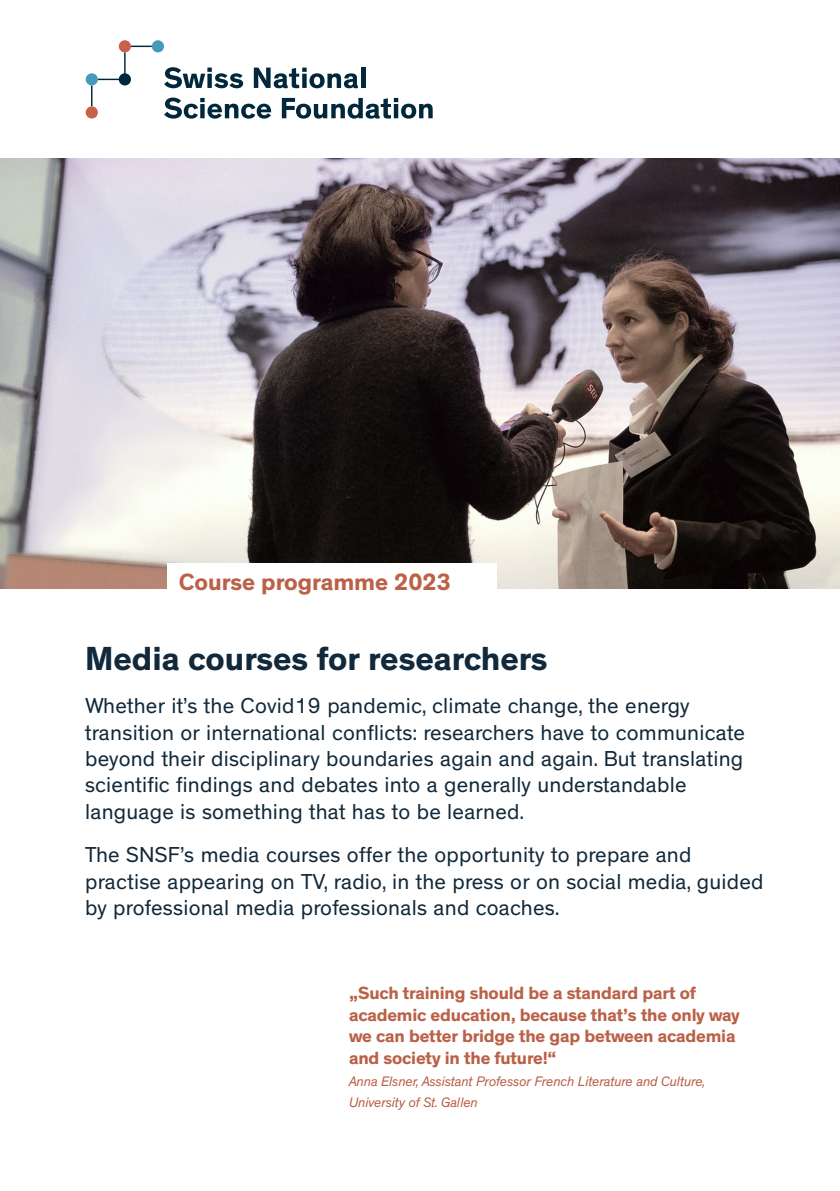
<style>
.page{position:relative;width:840px;height:1191px;background:#fff}
.page>*{position:absolute;margin:0;border:0;box-sizing:border-box;transform-origin:0 0}
.t1{font:700 34px "Theinhardt";color:#11293a}
.t2{font:700 24px "Theinhardt";color:#ba6148}
.t3{font:22px/26.4px "Theinhardt";letter-spacing:.01em;color:#11293a}
.t4{font:700 18px/21.6px "Theinhardt";letter-spacing:-.01em;color:#ba6148}
.t5{font:italic 14px/21.6px "Theinhardt";letter-spacing:-.01em;color:#ba6148}
</style>
<div class="page">
<img style="left:0;top:159px;width:839px;height:430px">
<svg style="left:164px;top:67px;width:79px;height:21px"></svg>
<svg style="left:254px;top:68px;width:104px;height:20px"></svg>
<hr style="left:361px;top:68px;width:4px;height:20px;background:#00273b">
<svg style="left:164px;top:98px;width:107px;height:21px"></svg>
<svg style="left:282px;top:98px;width:150px;height:21px"></svg>
<svg style="left:91px;top:85px;width:1px;height:21px"></svg>
<svg style="left:98px;top:46px;width:54px;height:39px"></svg>
<div style="left:86px;top:73px;width:12px;height:12px;background:#4799bc;border-radius:50%"></div>
<div style="left:152px;top:40px;width:12px;height:12px;background:#4799bc;border-radius:50%"></div>
<div style="left:119px;top:40px;width:12px;height:12px;background:#c7624a;border-radius:50%"></div>
<div style="left:86px;top:106px;width:12px;height:13px;background:#c7624a;border-radius:50%"></div>
<div style="left:167px;top:562px;width:329px;height:58px;background:#fff"></div>
<p class="t2" style="left:179px;top:567px;width:273px">Course programme 2023</p>
<h1 class="t1" style="left:85px;top:637px;width:463px">Media courses for researchers</h1>
<p class="t3" style="left:85px;top:693px;width:661px">Whether it’s the Covid19 pandemic, climate change, the energy transition or international conflicts: researchers have to communicate beyond their disciplinary boundaries again and again. But translating scientific findings and debates into a generally understandable language is something that has to be learned.</p>
<p class="t3" style="left:85px;top:842px;width:679px">The SNSF’s media courses offer the opportunity to prepare and practise appearing on TV, radio, in the press or on social media, guided by professional media professionals and coaches.</p>
<p class="t4" style="left:349px;top:982px;width:392px">‚Such training should be a standard part of academic education, because that’s the only way we can better bridge the gap between academia and society in the future!“</p>
<p class="t5" style="left:349px;top:1070px;width:357px">Anna Elsner, Assistant Professor French Literature and Culture,<br>University of St. Gallen</p>
</div>
